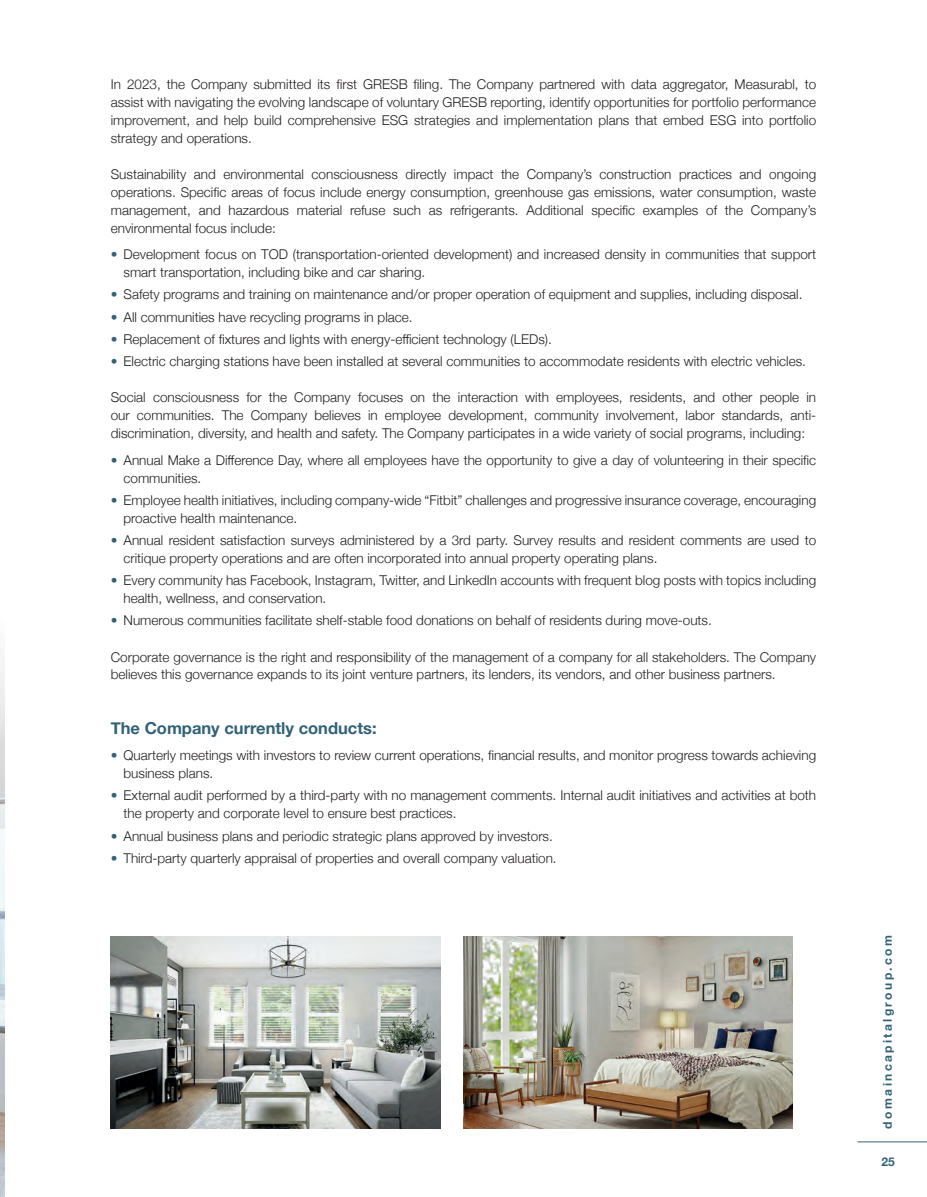
<style>
.page{position:relative;width:927px;height:1197px;background:#fff}
.page>*{position:absolute;margin:0;border:0;box-sizing:border-box;transform-origin:0 0}
.t1{font:700 16.5px "Helvetica Neue";color:#316277}
.t2{font:300 13.5px/18px "Helvetica Neue";color:#231f20}
.t3{font:700 12px "Helvetica Neue";letter-spacing:.2em;color:#316277}
.s1{color:#316277}
</style>
<div class="page">
<hr style="left:858px;top:1142px;width:69px;height:1px;background:#316277">
<img style="left:0;top:660px;width:4px;height:532px">
<img style="left:111px;top:937px;width:329px;height:192px">
<img style="left:464px;top:937px;width:329px;height:192px">
<svg style="left:0;top:1192px;width:5px;height:5px"></svg>
<p class="t2" style="left:111px;top:74px;width:707px;text-align:justify">In 2023, the Company submitted its first GRESB filing. The Company partnered with data aggregator, Measurabl, to assist with navigating the evolving landscape of voluntary GRESB reporting, identify opportunities for portfolio performance improvement, and help build comprehensive ESG strategies and implementation plans that embed ESG into portfolio strategy and operations.</p>
<p class="t2" style="left:111px;top:164px;width:707px;text-align:justify">Sustainability and environmental consciousness directly impact the Company’s construction practices and ongoing operations. Specific areas of focus include energy consumption, greenhouse gas emissions, water consumption, waste management, and hazardous material refuse such as refrigerants. Additional specific examples of the Company’s environmental focus include:</p>
<p class="t2" style="left:124px;top:244px;width:694px;text-indent:-13px"><span class="s1">•</span> Development focus on TOD (transportation-oriented development) and increased density in communities that support smart transportation, including bike and car sharing.</p>
<p class="t2" style="left:111px;top:284px;width:693px"><span class="s1">•</span> Safety programs and training on maintenance and/or proper operation of equipment and supplies, including disposal.</p>
<p class="t2" style="left:111px;top:307px;width:303px"><span class="s1">•</span> All communities have recycling programs in place.</p>
<p class="t2" style="left:111px;top:329px;width:443px"><span class="s1">•</span> Replacement of fixtures and lights with energy-efficient technology (LEDs).</p>
<p class="t2" style="left:111px;top:351px;width:697px"><span class="s1">•</span> Electric charging stations have been installed at several communities to accommodate residents with electric vehicles.</p>
<p class="t2" style="left:111px;top:387px;width:707px;text-align:justify">Social consciousness for the Company focuses on the interaction with employees, residents, and other people in our communities. The Company believes in employee development, community involvement, labor standards, anti&shy;discrimination, diversity, and health and safety. The Company participates in a wide variety of social programs, including:</p>
<p class="t2" style="left:124px;top:450px;width:694px;text-indent:-13px"><span class="s1">•</span> Annual Make a Difference Day, where all employees have the opportunity to give a day of volunteering in their specific communities.</p>
<p class="t2" style="left:124px;top:490px;width:694px;text-indent:-13px"><span class="s1">•</span> Employee health initiatives, including company-wide “Fitbit” challenges and progressive insurance coverage, encouraging proactive health maintenance.</p>
<p class="t2" style="left:124px;top:530px;width:694px;text-indent:-13px"><span class="s1">•</span> Annual resident satisfaction surveys administered by a 3rd party. Survey results and resident comments are used to critique property operations and are often incorporated into annual property operating plans.</p>
<p class="t2" style="left:124px;top:570px;width:694px;text-indent:-13px"><span class="s1">•</span> Every community has Facebook, Instagram, Twitter, and LinkedIn accounts with frequent blog posts with topics including health, wellness, and conservation.</p>
<p class="t2" style="left:111px;top:611px;width:603px"><span class="s1">•</span> Numerous communities facilitate shelf-stable food donations on behalf of residents during move-outs.</p>
<p class="t2" style="left:111px;top:647px;width:707px">Corporate governance is the right and responsibility of the management of a company for all stakeholders. The Company believes this governance expands to its joint venture partners, its lenders, its vendors, and other business partners.</p>
<p class="t1" style="left:111px;top:715px;width:267px">The Company currently conducts:</p>
<p class="t2" style="left:124px;top:745px;width:694px;text-indent:-13px"><span class="s1">•</span> Quarterly meetings with investors to review current operations, financial results, and monitor progress towards achieving business plans.</p>
<p class="t2" style="left:124px;top:786px;width:694px;text-indent:-13px"><span class="s1">•</span> External audit performed by a third-party with no management comments. Internal audit initiatives and activities at both the property and corporate level to ensure best practices.</p>
<p class="t2" style="left:111px;top:826px;width:444px"><span class="s1">•</span> Annual business plans and periodic strategic plans approved by investors.</p>
<p class="t2" style="left:111px;top:848px;width:447px"><span class="s1">•</span> Third-party quarterly appraisal of properties and overall company valuation.</p>
<p class="t3" style="left:878px;top:1129px;width:195px;rotate:-90deg">domaincapitalgroup.com</p>
<p class="t3" style="left:882px;top:1152px;width:15px">25</p>
</div>
